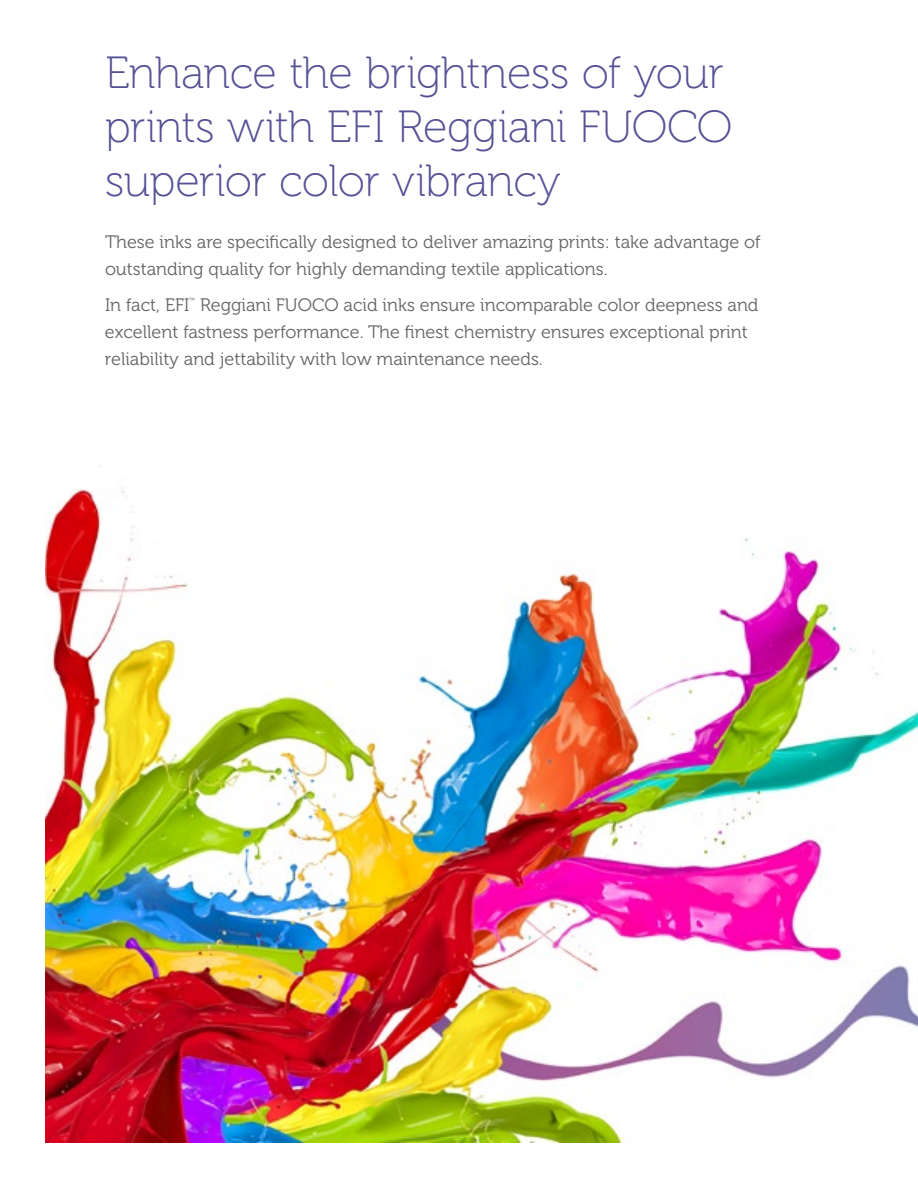
<style>
.page{position:relative;width:918px;height:1188px;background:#fff}
.page>*{position:absolute;margin:0;border:0;box-sizing:border-box;transform-origin:0 0}
.t1{font:45px/54px "Museo 100";letter-spacing:-.015em;color:#555195}
.t2{font:18px/27px "Museo 300";color:#636466}
.t3{font:6px "Museo 300";color:#636466}
</style>
<div class="page">
<img style="left:45px;top:489px;width:873px;height:654px">
<h1 class="t1" style="left:105px;top:46px;width:629px">Enhance the brightness of your prints with EFI Reggiani FUOCO superior color vibrancy</h1>
<p class="t2" style="left:105px;top:228px;width:657px">These inks are specifically designed to deliver amazing prints: take advantage of outstanding quality for highly demanding textile applications.</p>
<p class="t2" style="left:105px;top:291px;width:86px">In fact, EFI</p>
<p class="t3" style="left:189px;top:297px;width:7px">™</p>
<p class="t2" style="left:105px;top:291px;width:655px;text-indent:95px">Reggiani FUOCO acid inks ensure incomparable color deepness and excellent fastness performance. The finest chemistry ensures exceptional print reliability and jettability with low maintenance needs.</p>
</div>
